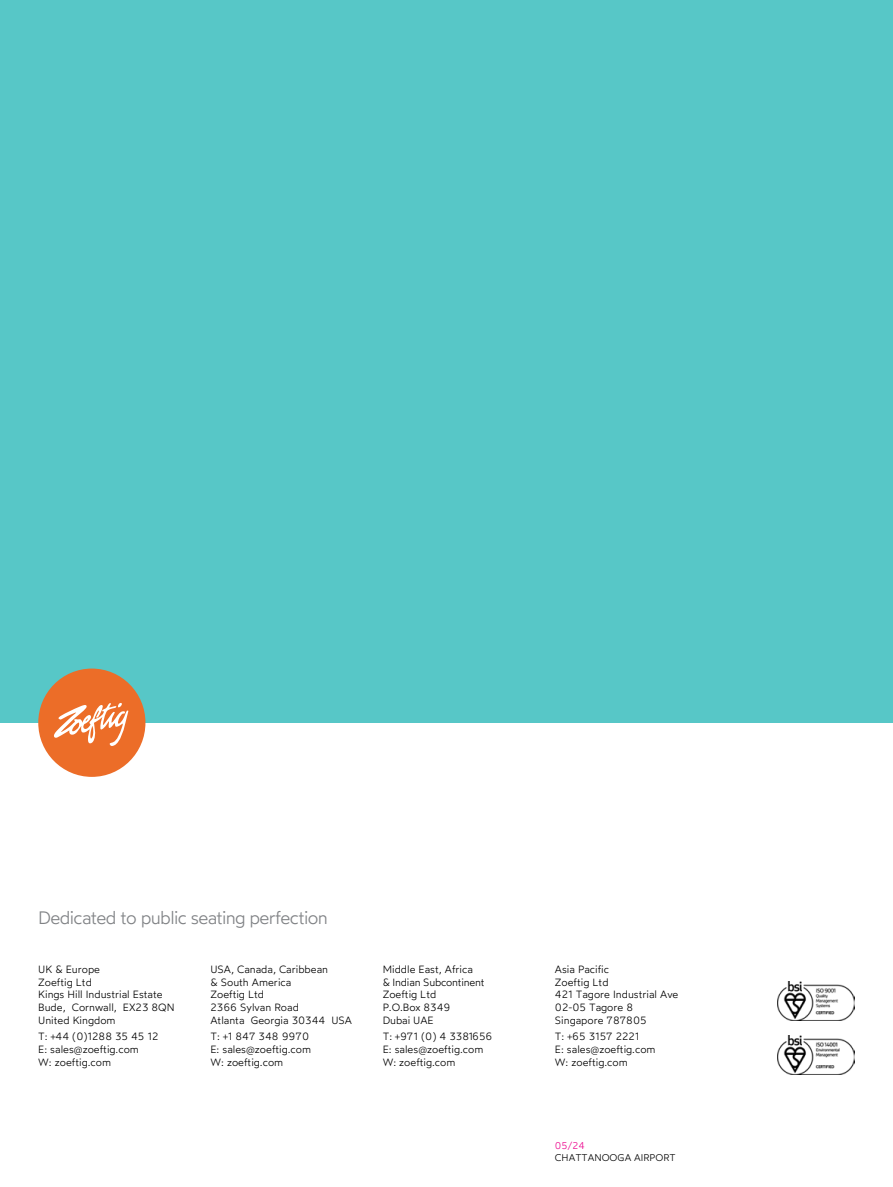
<style>
.page{position:relative;width:893px;height:1187px;background:#fff}
.page>*{position:absolute;margin:0;border:0;box-sizing:border-box;transform-origin:0 0}
.t1{font:300 18px "Wotfard";letter-spacing:-.035em;color:#808285}
.t2{font:300 10.5px/12.6px "Wotfard";color:#000}
.t3{font:300 9.75px "Wotfard";color:#000}
.t4{font:300 9.75px "Wotfard";color:#ec008c}
</style>
<div class="page">
<div style="left:0;top:0;width:893px;height:722px;background:#57c7c7"></div>
<img style="left:778px;top:981px;width:76px;height:39px">
<img style="left:778px;top:1035px;width:76px;height:38px">
<div style="left:38px;top:668px;width:107px;height:108px;background:#ec6d28;border-radius:50%"></div>
<svg style="left:54px;top:703px;width:75px;height:43px"></svg>
<h1 class="t1" style="left:38px;top:906px;width:291px">Dedicated to public seating perfection</h1>
<p class="t2" style="left:38px;top:962px;width:138px">UK &amp; Europe<br>Zoeftig Ltd<br>Kings Hill Industrial Estate<br>Bude, Cornwall, EX23 8QN<br>United Kingdom</p>
<p class="t2" style="left:38px;top:1030px;width:122px">T: +44 (0)1288 35 45 12<br>E: sales@zoeftig.com<br>W: zoeftig.com</p>
<p class="t2" style="left:210px;top:962px;width:143px">USA, Canada, Caribbean<br>&amp; South America<br>Zoeftig Ltd<br>2366 Sylvan Road<br>Atlanta Georgia 30344 USA</p>
<p class="t2" style="left:210px;top:1030px;width:102px">T: +1 847 348 9970<br>E: sales@zoeftig.com<br>W: zoeftig.com</p>
<p class="t2" style="left:383px;top:962px;width:103px">Middle East, Africa<br>&amp; Indian Subcontinent<br>Zoeftig Ltd<br>P.O.Box 8349<br>Dubai UAE</p>
<p class="t2" style="left:383px;top:1030px;width:111px">T: +971 (0) 4 3381656<br>E: sales@zoeftig.com<br>W: zoeftig.com</p>
<p class="t2" style="left:555px;top:962px;width:125px">Asia Pacific<br>Zoeftig Ltd<br>421 Tagore Industrial Ave<br>02-05 Tagore 8<br>Singapore 787805</p>
<p class="t2" style="left:555px;top:1030px;width:102px">T: +65 3157 2221<br>E: sales@zoeftig.com<br>W: zoeftig.com</p>
<p class="t4" style="left:555px;top:1138px;width:31px">05/24</p>
<p class="t3" style="left:555px;top:1151px;width:122px">CHATTANOOGA AIRPORT</p>
</div>
